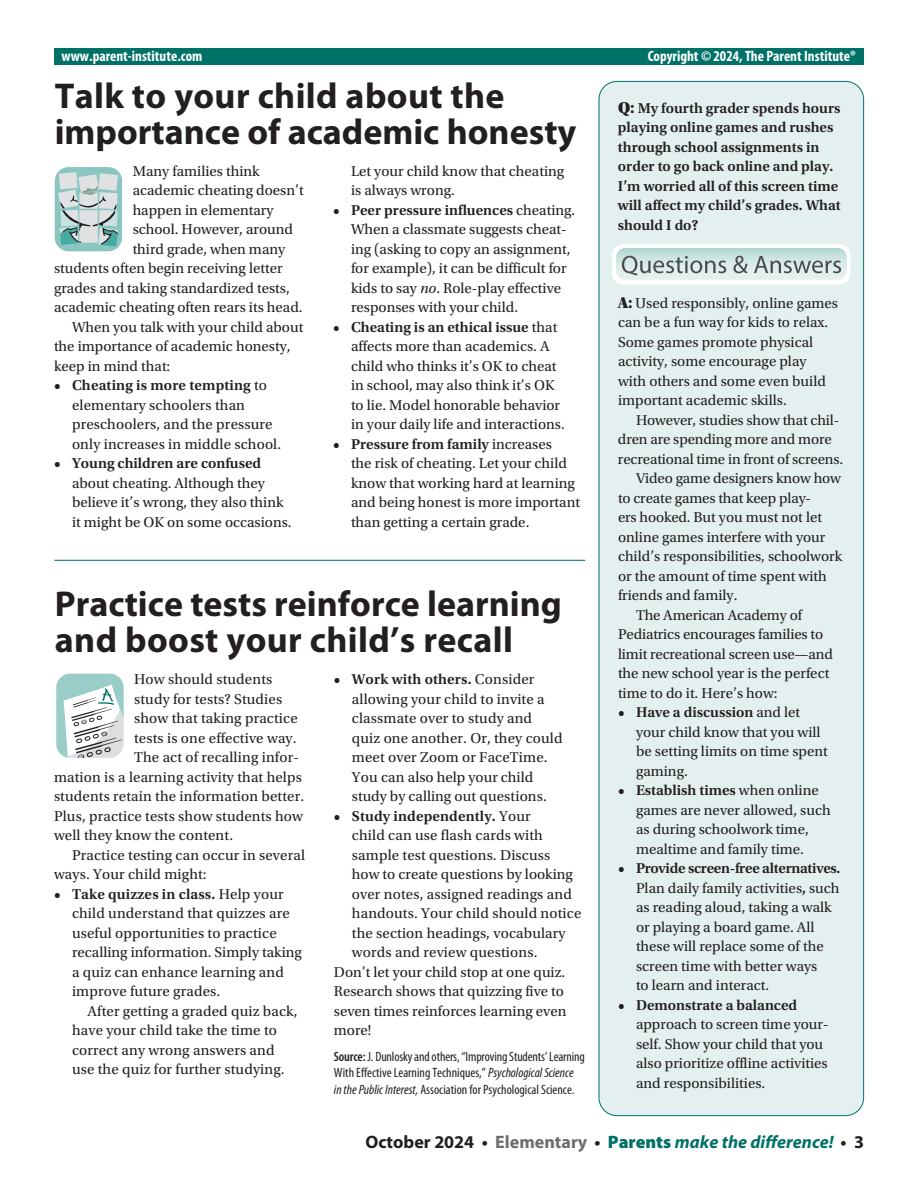
<style>
.page{position:relative;width:918px;height:1188px;background:#fff}
.page>*{position:absolute;margin:0;border:0;box-sizing:border-box;transform-origin:0 0}
.t1{font:700 36px/36px "Myriad Pro";color:#231f20}
.t2{font:italic 700 18px "Myriad Pro";color:#007167}
.t3{font:15px/19.5px "Utopia Std";color:#231f20}
.t4{font:600 15px/19.5px "Utopia Std";color:#231f20}
.t5{font:700 condensed 15px "Myriad Pro";color:#fff}
.t6{font:condensed 13.5px/16.5px "Myriad Pro";color:#231f20}
.s1{font-weight:600}
.s2{font-style:italic}
.s3{font-weight:400}
.s4{font-family:"Utopia Std Black Headline";font-weight:400;font-size:16.5px}
.s5{font-family:"Utopia Std Black Headline";font-size:16.5px}
.s6{font-style:normal;color:#231f20}
.s7{font-style:normal;color:#6c6d70}
.s8{font-weight:900;font-style:normal}
</style>
<div class="page">
<div style="left:599px;top:81px;width:265px;height:1035px;background:#e4f0ef;border-radius:18px"></div>
<hr style="left:54px;top:560px;width:531px;height:1px;background:#007167">
<svg style="left:56px;top:673px;width:68px;height:85px"></svg>
<svg style="left:612px;top:244px;width:238px;height:40px"></svg>
<div style="left:54px;top:49px;width:810px;height:16px;background:#007167"></div>
<svg style="left:54px;top:167px;width:69px;height:85px;background:#afcbc9"></svg>
<p class="t5" style="left:62px;top:46px;width:142px">www.parent-institute.com</p>
<p class="t5" style="left:648px;top:46px;width:210px">Copyright © 2024, The Parent Institute®</p>
<h1 class="t1" style="left:55px;top:77px;width:523px">Talk to your child about the importance of academic honesty</h1>
<p class="t3" style="left:133px;top:162px;width:129px">Many families think</p>
<p class="t3" style="left:133px;top:181px;width:173px">academic cheating doesn’t</p>
<p class="t3" style="left:133px;top:201px;width:142px">happen in elementary</p>
<p class="t3" style="left:133px;top:220px;width:162px">school. However, around</p>
<p class="t3" style="left:133px;top:240px;width:154px">third grade, when many</p>
<p class="t3" style="left:54px;top:259px;width:230px">students often begin receiving letter</p>
<p class="t3" style="left:54px;top:279px;width:237px">grades and taking standardized tests,</p>
<p class="t3" style="left:54px;top:298px;width:250px">academic cheating often rears its head.</p>
<p class="t3" style="left:72px;top:318px;width:233px">When you talk with your child about</p>
<p class="t3" style="left:54px;top:337px;width:238px">the importance of academic honesty,</p>
<p class="t3" style="left:54px;top:357px;width:118px">keep in mind that:</p>
<p class="t3" style="left:72px;top:376px;width:211px;text-indent:-18px"><span class="s1">• Cheating is more tempting</span> to elementary schoolers than preschoolers, and the pressure only increases in middle school.</p>
<p class="t4" style="left:54px;top:454px;width:209px">• Young children are confused</p>
<p class="t3" style="left:72px;top:474px;width:221px">about cheating. Although they believe it’s wrong, they also think it might be OK on some occasions.</p>
<p class="t3" style="left:351px;top:162px;width:215px">Let your child know that cheating is always wrong.</p>
<p class="t3" style="left:351px;top:201px;width:226px;text-indent:-18px"><span class="s1">• Peer pressure influences</span> cheating.<br>When a classmate suggests cheat&shy;ing (asking to copy an assignment, for example), it can be difficult for kids to say <span class="s2">no</span>. Role-play effective responses with your child.</p>
<p class="t3" style="left:351px;top:318px;width:215px;text-indent:-18px"><span class="s1">• Cheating is an ethical issue</span> that affects more than academics. A child who thinks it’s OK to cheat in school, may also think it’s OK to lie. Model honorable behavior in your daily life and interactions.</p>
<p class="t3" style="left:351px;top:435px;width:231px;text-indent:-18px"><span class="s1">• Pressure from family</span> increases<br>the risk of cheating. Let your child know that working hard at learning and being honest is more important than getting a certain grade.</p>
<h1 class="t1" style="left:55px;top:585px;width:508px">Practice tests reinforce learning and boost your child’s recall</h1>
<p class="t3" style="left:134px;top:670px;width:140px">How should students</p>
<p class="t3" style="left:134px;top:690px;width:150px">study for tests? Studies</p>
<p class="t3" style="left:134px;top:709px;width:165px">show that taking practice</p>
<p class="t3" style="left:134px;top:729px;width:164px">tests is one effective way.</p>
<p class="t3" style="left:134px;top:748px;width:166px">The act of recalling infor-</p>
<p class="t3" style="left:54px;top:768px;width:250px">mation is a learning activity that helps</p>
<p class="t3" style="left:54px;top:787px;width:252px">students retain the information better.</p>
<p class="t3" style="left:54px;top:807px;width:251px">Plus, practice tests show students how</p>
<p class="t3" style="left:54px;top:826px;width:181px">well they know the content.</p>
<p class="t3" style="left:72px;top:846px;width:235px">Practice testing can occur in several</p>
<p class="t3" style="left:54px;top:865px;width:154px">ways. Your child might:</p>
<p class="t3" style="left:72px;top:885px;width:231px;text-indent:-18px"><span class="s1">• Take quizzes in class.</span> Help your child understand that quizzes are useful opportunities to practice recalling information. Simply taking a quiz can enhance learning and improve future grades.</p>
<p class="t3" style="left:72px;top:1002px;width:227px;text-indent:16px">After getting a graded quiz back, have your child take the time to correct any wrong answers and use the quiz for further studying.</p>
<p class="t3" style="left:352px;top:670px;width:212px;text-indent:-18px"><span class="s1">• Work with others.</span> Consider allowing your child to invite a classmate over to study and quiz one another. Or, they could meet over Zoom or FaceTime.<br>You can also help your child study by calling out questions.</p>
<p class="t4" style="left:334px;top:806px;width:198px">• Study independently. <span class="s3">Your</span></p>
<p class="t3" style="left:352px;top:826px;width:193px">child can use flash cards with</p>
<p class="t3" style="left:352px;top:846px;width:200px">sample test questions. Discuss</p>
<p class="t3" style="left:352px;top:865px;width:223px">how to create questions by looking</p>
<p class="t3" style="left:352px;top:885px;width:221px">over notes, assigned readings and</p>
<p class="t3" style="left:352px;top:904px;width:231px">handouts. Your child should notice</p>
<p class="t3" style="left:352px;top:924px;width:215px">the section headings, vocabulary</p>
<p class="t3" style="left:352px;top:943px;width:187px">words and review questions.</p>
<p class="t3" style="left:334px;top:963px;width:233px">Don’t let your child stop at one quiz.</p>
<p class="t3" style="left:334px;top:982px;width:232px">Research shows that quizzing five to</p>
<p class="t3" style="left:334px;top:1002px;width:234px">seven times reinforces learning even</p>
<p class="t3" style="left:334px;top:1021px;width:39px">more!</p>
<p class="t6" style="left:334px;top:1048px;width:253px"><span class="s1">Source:</span> J. Dunlosky and others, “Improving Students’ Learning<br>With Effective Learning Techniques,” <span class="s2">Psychological Science<br>in the Public Interest,</span> Association for Psychological Science.</p>
<p class="t4" style="left:618px;top:98px;width:224px"><span class="s4">Q:</span> My fourth grader spends hours playing online games and rushes through school assignments in order to go back online and play.<br>I’m worried all of this screen time will affect my child’s grades. What should I do?</p>
<p class="t3" style="left:618px;top:293px;width:222px"><span class="s5">A:</span> Used responsibly, online games can be a fun way for kids to relax.<br>Some games promote physical activity, some encourage play with others and some even build important academic skills.</p>
<p class="t3" style="left:636px;top:410px;width:205px">However, studies show that chil-</p>
<p class="t3" style="left:618px;top:430px;width:215px">dren are spending more and more</p>
<p class="t3" style="left:618px;top:449px;width:227px">recreational time in front of screens.</p>
<p class="t3" style="left:636px;top:469px;width:207px">Video game designers know how</p>
<p class="t3" style="left:618px;top:488px;width:195px">to create games that keep play-</p>
<p class="t3" style="left:618px;top:508px;width:206px">ers hooked. But you must not let</p>
<p class="t3" style="left:618px;top:527px;width:209px">online games interfere with your</p>
<p class="t3" style="left:618px;top:547px;width:226px">child’s responsibilities, schoolwork</p>
<p class="t3" style="left:618px;top:566px;width:210px">or the amount of time spent with</p>
<p class="t3" style="left:618px;top:586px;width:121px">friends and family.</p>
<p class="t3" style="left:636px;top:605px;width:168px">The American Academy of</p>
<p class="t3" style="left:618px;top:625px;width:207px">Pediatrics encourages families to</p>
<p class="t3" style="left:618px;top:644px;width:216px">limit recreational screen use—and</p>
<p class="t3" style="left:618px;top:664px;width:213px">the new school year is the perfect</p>
<p class="t3" style="left:618px;top:683px;width:161px">time to do it. Here’s how:</p>
<p class="t3" style="left:636px;top:703px;width:193px;text-indent:-18px"><span class="s1">• Have a discussion</span> and let your child know that you will be setting limits on time spent gaming.</p>
<p class="t3" style="left:636px;top:781px;width:196px;text-indent:-18px"><span class="s1">• Establish times</span> when online games are never allowed, such as during schoolwork time, mealtime and family time.</p>
<p class="t3" style="left:636px;top:859px;width:206px;text-indent:-18px"><span class="s1">• Provide screen-free alternatives.<br></span>Plan daily family activities<span class="s1">,</span> such as reading aloud, taking a walk or playing a board game. All these will replace some of the screen time with better ways<br>to learn and interact.</p>
<p class="t4" style="left:618px;top:995px;width:181px">• Demonstrate a balanced</p>
<p class="t3" style="left:636px;top:1015px;width:194px">approach to screen time your&shy;self. Show your child that you also prioritize offline activities and responsibilities.</p>
<p class="t2" style="left:366px;top:1130px;width:500px"><span class="s6">October 2024 •</span> <span class="s7">Elementary</span> <span class="s6">•</span> <span class="s8">Parents</span> make the difference! <span class="s6">• 3</span></p>
</div>
